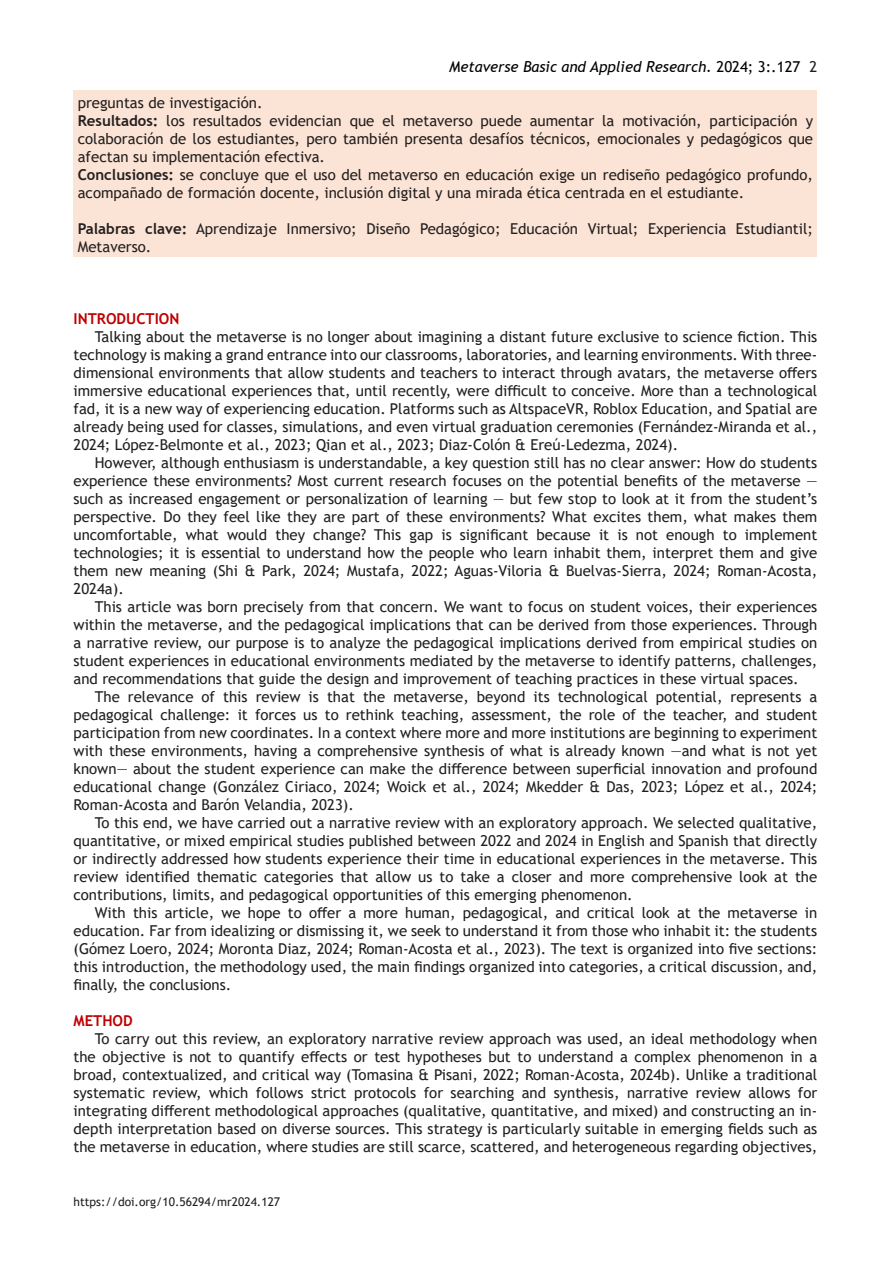
<style>
.page{position:relative;width:893px;height:1263px;background:#fff}
.page>*{position:absolute;margin:0;border:0;box-sizing:border-box;transform-origin:0 0}
.t1{font:15px/18px "Trebuchet MS";color:#231f20;text-align:justify}
.t2{font:italic 15px "Trebuchet MS";color:#000}
.t3{font:700 15px "Trebuchet MS";color:#c00000}
.t4{font:12px "Trebuchet MS";color:#231f20}
.s1{font-style:normal}
.s2{font-style:normal;color:#231f20}
.s3{font-weight:700}
</style>
<div class="page">
<div style="left:74px;top:90px;width:743px;height:166px;background:#fbe4d5"></div>
<p class="t2" style="left:449px;top:58px;width:370px">Metaverse Basic and Applied Research. <span class="s1">2024; 3:.127</span> <span class="s2">2</span></p>
<p class="t1" style="left:78px;top:94px;width:186px">preguntas de investigación.</p>
<p class="t1" style="left:78px;top:112px;width:737px"><span class="s3">Resultados:</span> los resultados evidencian que el metaverso puede aumentar la motivación, participación y colaboración de los estudiantes, pero también presenta desafíos técnicos, emocionales y pedagógicos que afectan su implementación efectiva.</p>
<p class="t1" style="left:78px;top:166px;width:737px"><span class="s3">Conclusiones:</span> se concluye que el uso del metaverso en educación exige un rediseño pedagógico profundo, acompañado de formación docente, inclusión digital y una mirada ética centrada en el estudiante.</p>
<p class="t1" style="left:78px;top:220px;width:737px"><span class="s3">Palabras clave:</span> Aprendizaje Inmersivo; Diseño Pedagógico; Educación Virtual; Experiencia Estudiantil;<br>Metaverso.</p>
<p class="t3" style="left:74px;top:309px;width:107px">INTRODUCTION</p>
<p class="t1" style="left:74px;top:328px;width:745px;text-indent:21px">Talking about the metaverse is no longer about imagining a distant future exclusive to science fiction. This technology is making a grand entrance into our classrooms, laboratories, and learning environments. With three&shy;dimensional environments that allow students and teachers to interact through avatars, the metaverse offers immersive educational experiences that, until recently, were difficult to conceive. More than a technological fad, it is a new way of experiencing education. Platforms such as AltspaceVR, Roblox Education, and Spatial are already being used for classes, simulations, and even virtual graduation ceremonies (Fernández-Miranda et al., 2024; López-Belmonte et al., 2023; Qian et al., 2023; Diaz-Colón &amp; Ereú-Ledezma, 2024).</p>
<p class="t1" style="left:74px;top:454px;width:745px;text-indent:21px">However, although enthusiasm is understandable, a key question still has no clear answer: How do students experience these environments? Most current research focuses on the potential benefits of the metaverse — such as increased engagement or personalization of learning — but few stop to look at it from the student’s perspective. Do they feel like they are part of these environments? What excites them, what makes them uncomfortable, what would they change? This gap is significant because it is not enough to implement technologies; it is essential to understand how the people who learn inhabit them, interpret them and give them new meaning (Shi &amp; Park, 2024; Mustafa, 2022; Aguas-Viloria &amp; Buelvas-Sierra, 2024; Roman-Acosta, 2024a).</p>
<p class="t1" style="left:74px;top:598px;width:745px;text-indent:21px">This article was born precisely from that concern. We want to focus on student voices, their experiences within the metaverse, and the pedagogical implications that can be derived from those experiences. Through a narrative review, our purpose is to analyze the pedagogical implications derived from empirical studies on student experiences in educational environments mediated by the metaverse to identify patterns, challenges, and recommendations that guide the design and improvement of teaching practices in these virtual spaces.</p>
<p class="t1" style="left:74px;top:688px;width:745px;text-indent:21px">The relevance of this review is that the metaverse, beyond its technological potential, represents a pedagogical challenge: it forces us to rethink teaching, assessment, the role of the teacher, and student participation from new coordinates. In a context where more and more institutions are beginning to experiment with these environments, having a comprehensive synthesis of what is already known —and what is not yet known— about the student experience can make the difference between superficial innovation and profound educational change (González Ciriaco, 2024; Woick et al., 2024; Mkedder &amp; Das, 2023; López et al., 2024; Roman-Acosta and Barón Velandia, 2023).</p>
<p class="t1" style="left:74px;top:814px;width:745px;text-indent:21px">To this end, we have carried out a narrative review with an exploratory approach. We selected qualitative, quantitative, or mixed empirical studies published between 2022 and 2024 in English and Spanish that directly or indirectly addressed how students experience their time in educational experiences in the metaverse. This review identified thematic categories that allow us to take a closer and more comprehensive look at the contributions, limits, and pedagogical opportunities of this emerging phenomenon.</p>
<p class="t1" style="left:74px;top:904px;width:745px;text-indent:21px">With this article, we hope to offer a more human, pedagogical, and critical look at the metaverse in education. Far from idealizing or dismissing it, we seek to understand it from those who inhabit it: the students (Gómez Loero, 2024; Moronta Diaz, 2024; Roman-Acosta et al., 2023). The text is organized into five sections: this introduction, the methodology used, the main findings organized into categories, a critical discussion, and, finally, the conclusions.</p>
<p class="t3" style="left:74px;top:1011px;width:61px">METHOD</p>
<p class="t1" style="left:74px;top:1030px;width:745px;text-indent:21px">To carry out this review, an exploratory narrative review approach was used, an ideal methodology when the objective is not to quantify effects or test hypotheses but to understand a complex phenomenon in a broad, contextualized, and critical way (Tomasina &amp; Pisani, 2022; Roman-Acosta, 2024b). Unlike a traditional systematic review, which follows strict protocols for searching and synthesis, narrative review allows for integrating different methodological approaches (qualitative, quantitative, and mixed) and constructing an in&shy;depth interpretation based on diverse sources. This strategy is particularly suitable in emerging fields such as the metaverse in education, where studies are still scarce, scattered, and heterogeneous regarding objectives,</p>
<p class="t4" style="left:74px;top:1194px;width:208px">https://doi.org/10.56294/mr2024.127</p>
</div>
